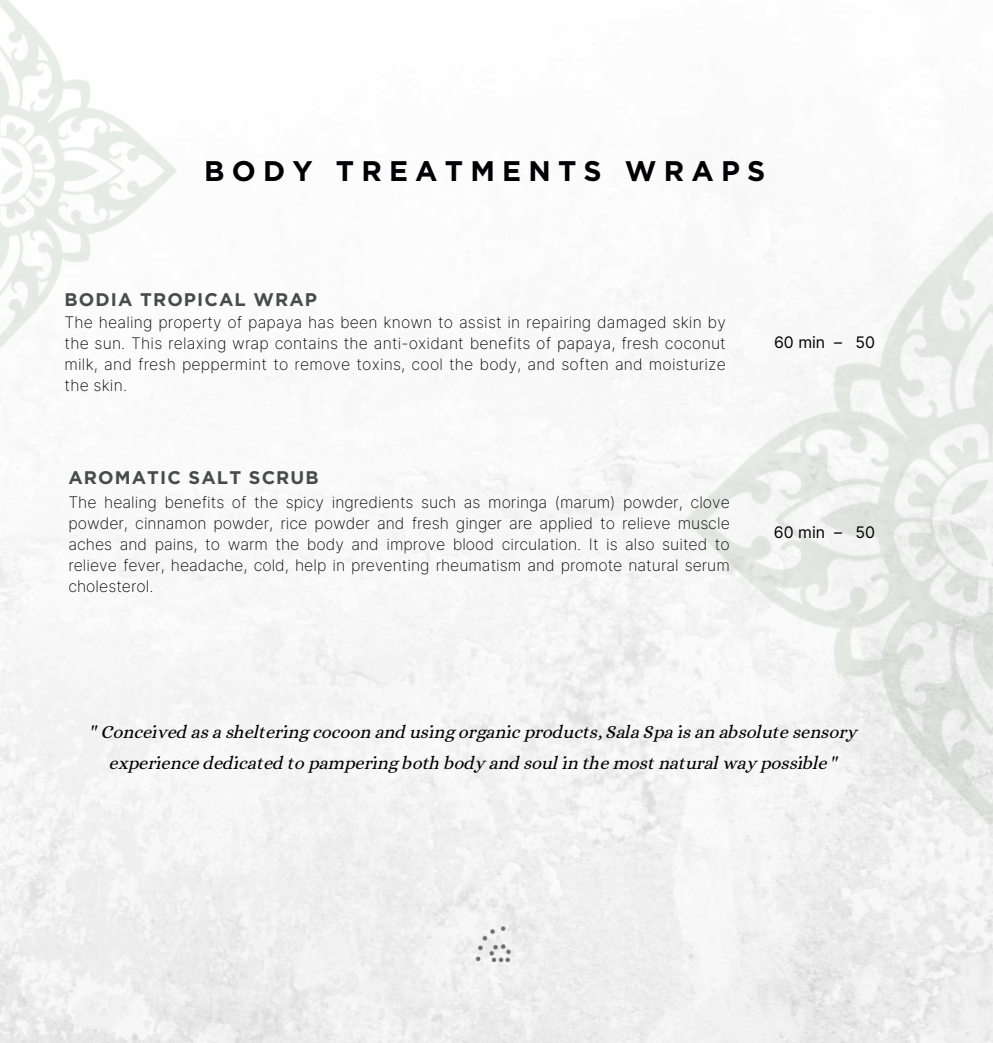
<style>
.page{position:relative;width:993px;height:1043px;background:#fff}
.page>*{position:absolute;margin:0;border:0;box-sizing:border-box;transform-origin:0 0}
.t1{font:700 28.35px "Gotham";letter-spacing:.255em;color:#000002}
.t2{font:18.2px/31.5px "CA Generated";color:#000;text-align:center}
.t3{font:700 18.2px "Gotham";letter-spacing:.06em;color:#494b4b}
.t4{font:200 15.92px/21px "Inter";letter-spacing:.005em;color:#000;text-align:justify}
.t5{font:15.92px "Inter";color:#000}
</style>
<div class="page">
<img style="left:673px;top:194px;width:319px;height:653px">
<img style="left:0;top:0;width:186px;height:361px">
<img style="left:474px;top:920px;width:44px;height:45px">
<h1 class="t1" style="left:204px;top:152px;width:562px">BODY TREATMENTS WRAPS</h1>
<p class="t3" style="left:65px;top:287px;width:254px">BODIA TROPICAL WRAP</p>
<p class="t4" style="left:65px;top:311px;width:662px">The healing property of papaya has been known to assist in repairing damaged skin by the sun. This relaxing wrap contains the anti-oxidant benefits of papaya, fresh coconut milk, and fresh peppermint to remove toxins, cool the body, and soften and moisturize the skin.</p>
<p class="t3" style="left:68px;top:465px;width:252px">AROMATIC SALT SCRUB</p>
<p class="t4" style="left:68px;top:491px;width:662px">The healing benefits of the spicy ingredients such as moringa (marum) powder, clove powder, cinnamon powder, rice powder and fresh ginger are applied to relieve muscle aches and pains, to warm the body and improve blood circulation. It is also suited to relieve fever, headache, cold, help in preventing rheumatism and promote natural serum cholesterol.</p>
<p class="t5" style="left:773px;top:330px;width:103px">60 min – 50</p>
<p class="t5" style="left:773px;top:520px;width:103px">60 min – 50</p>
<p class="t2" style="left:91px;top:717px;width:767px">'' Conceived as a sheltering cocoon and using organic products, Sala Spa is an absolute sensory experience dedicated to pampering both body and soul in the most natural way possible ''</p>
</div>
